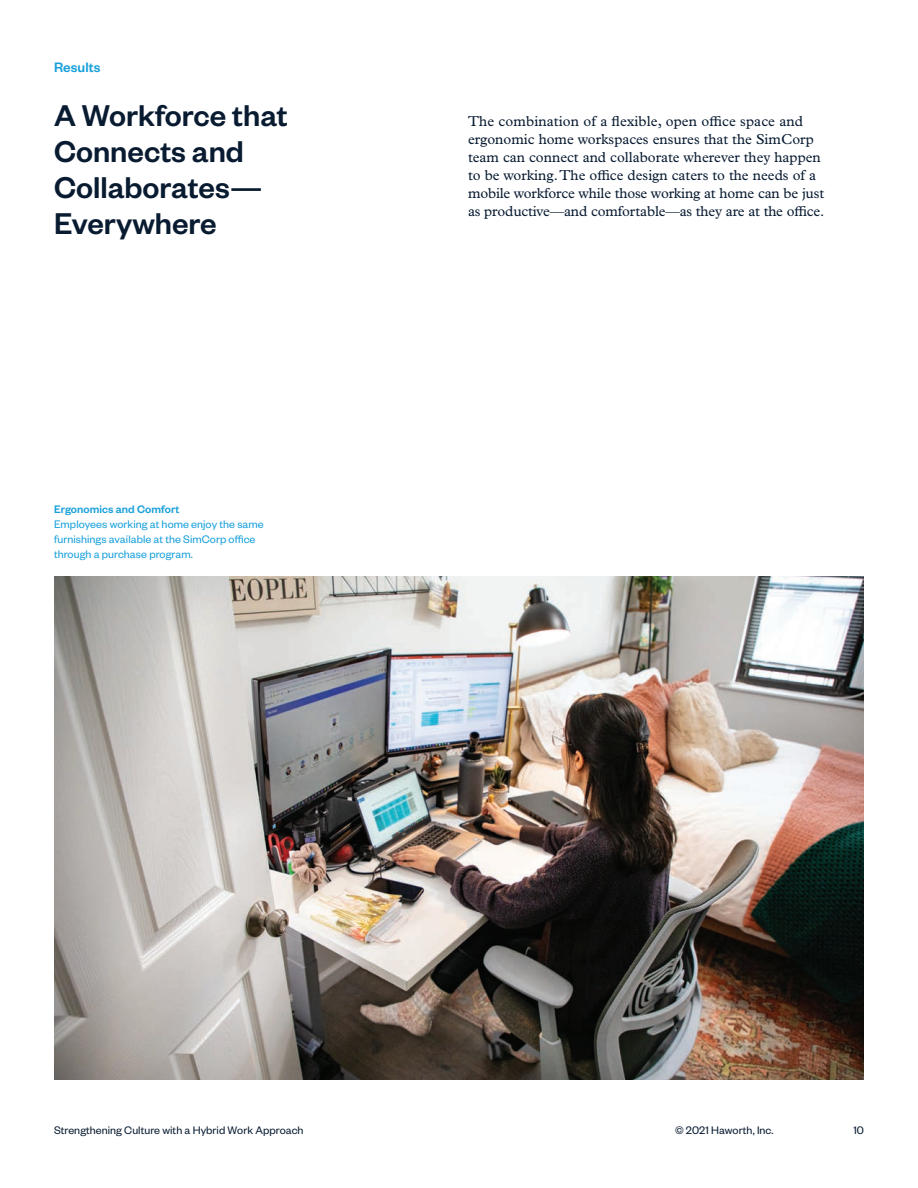
<style>
.page{position:relative;width:918px;height:1188px;background:#fff}
.page>*{position:absolute;margin:0;border:0;box-sizing:border-box;transform-origin:0 0}
.t1{font:500 33px/36px "Founders Grotesk";color:#081b31}
.t2{font:500 15px "Founders Grotesk";letter-spacing:.005em;color:#18a0db}
.t3{font:14.4px/18px "Plantin MT Pro";color:#081b31}
.t4{font:12px/15px "Founders Grotesk";letter-spacing:.005em;color:#18a0db}
.t5{font:12px "Founders Grotesk";letter-spacing:.005em;color:#081b31}
.t6{font:500 12px "Founders Grotesk";letter-spacing:.005em;color:#18a0db}
</style>
<div class="page">
<img style="left:54px;top:576px;width:810px;height:504px">
<p class="t2" style="left:54px;top:58px;width:48px">Results</p>
<h1 class="t1" style="left:54px;top:96px;width:235px">A Workforce that<br>Connects and<br>Collaborates—<br>Everywhere</h1>
<p class="t6" style="left:54px;top:502px;width:127px">Ergonomics and Comfort</p>
<p class="t4" style="left:54px;top:516px;width:211px">Employees working at home enjoy the same furnishings available at the SimCorp office through a purchase program.</p>
<p class="t3" style="left:468px;top:112px;width:358px">The combination of a flexible, open office space and ergonomic home workspaces ensures that the SimCorp team can connect and collaborate wherever they happen to be working. The office design caters to the needs of a mobile workforce while those working at home can be just as productive—and comfortable—as they are at the office.</p>
<p class="t5" style="left:54px;top:1123px;width:251px">Strengthening Culture with a Hybrid Work Approach</p>
<p class="t5" style="left:675px;top:1123px;width:100px">© 2021 Haworth, Inc.</p>
<p class="t5" style="left:853px;top:1123px;width:12px">10</p>
</div>
